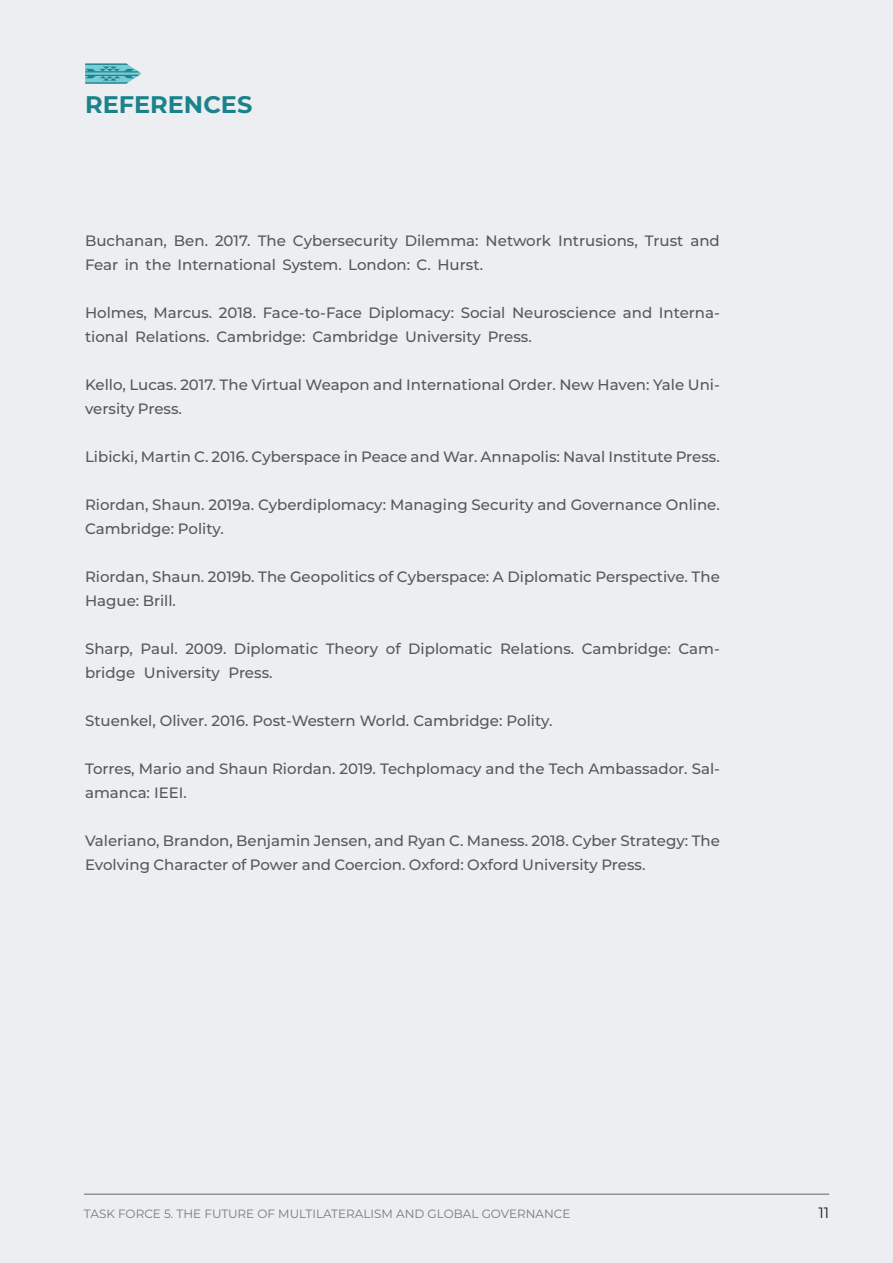
<style>
.page{position:relative;width:893px;height:1263px;background:#eceef1}
.page>*{position:absolute;margin:0;border:0;box-sizing:border-box;transform-origin:0 0}
.t1{font:700 24px "Montserrat";color:#1a828c}
.BULLETS{font:500 15px/24px "Montserrat";color:#57585a}
.t2{font:15px "Montserrat";color:#231f20}
.t3{font:12px "Montserrat";color:#808285}
</style>
<div class="page">
<svg style="left:85px;top:64px;width:57px;height:20px"></svg>
<p class="t1" style="left:85px;top:87px;width:169px">REFERENCES</p>
<p class="BULLETS" style="left:85px;top:228px;width:636px">Buchanan, Ben. 2017. The Cybersecurity Dilemma: Network Intrusions, Trust and<br>Fear in the International System. London: C. Hurst.</p>
<p class="BULLETS" style="left:85px;top:300px;width:636px">Holmes, Marcus. 2018. Face-to-Face Diplomacy: Social Neuroscience and Interna&shy;tional Relations. Cambridge: Cambridge University Press.</p>
<p class="BULLETS" style="left:85px;top:372px;width:636px">Kello, Lucas. 2017. The Virtual Weapon and International Order. New Haven: Yale Uni&shy;versity Press.</p>
<p class="BULLETS" style="left:85px;top:444px;width:636px">Libicki, Martin C. 2016. Cyberspace in Peace and War. Annapolis: Naval Institute Press.</p>
<p class="BULLETS" style="left:85px;top:492px;width:636px">Riordan, Shaun. 2019a. Cyberdiplomacy: Managing Security and Governance Online.<br>Cambridge: Polity.</p>
<p class="BULLETS" style="left:85px;top:564px;width:636px">Riordan, Shaun. 2019b. The Geopolitics of Cyberspace: A Diplomatic Perspective. The<br>Hague: Brill.</p>
<p class="BULLETS" style="left:85px;top:636px;width:636px">Sharp, Paul. 2009. Diplomatic Theory of Diplomatic Relations. Cambridge: Cam&shy;bridge University Press.</p>
<p class="BULLETS" style="left:85px;top:708px;width:469px">Stuenkel, Oliver. 2016. Post-Western World. Cambridge: Polity.</p>
<p class="BULLETS" style="left:85px;top:756px;width:636px">Torres, Mario and Shaun Riordan. 2019. Techplomacy and the Tech Ambassador. Sal&shy;amanca: IEEI.</p>
<p class="BULLETS" style="left:85px;top:828px;width:636px">Valeriano, Brandon, Benjamin Jensen, and Ryan C. Maness. 2018. Cyber Strategy: The<br>Evolving Character of Power and Coercion. Oxford: Oxford University Press.</p>
<p class="t3" style="left:84px;top:1205px;width:488px">TASK FORCE 5. THE FUTURE OF MULTILATERALISM AND GLOBAL GOVERNANCE</p>
<p class="t2" style="left:818px;top:1202px;width:12px">11</p>
</div>
